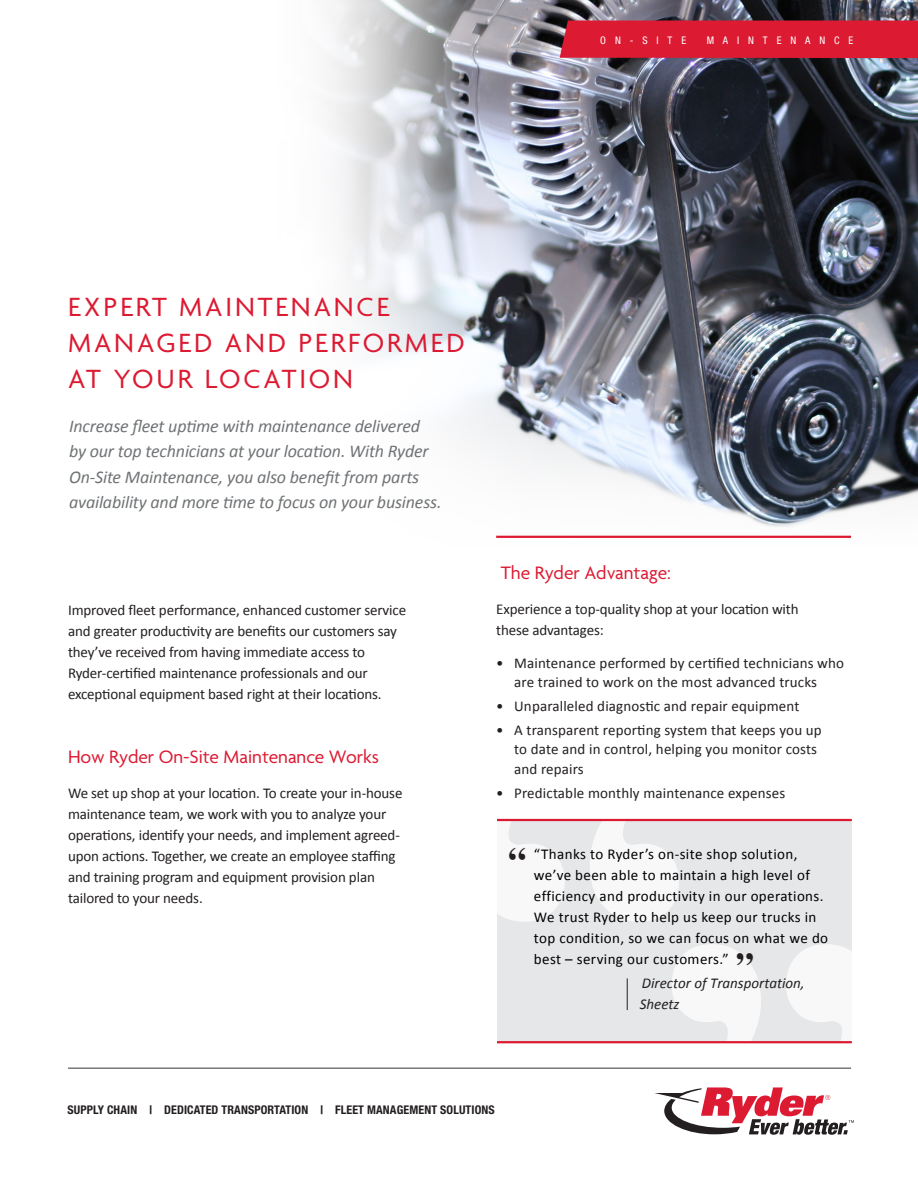
<style>
.page{position:relative;width:918px;height:1188px;background:#fff}
.page>*{position:absolute;margin:0;border:0;box-sizing:border-box;transform-origin:0 0}
.t1{font:700 35.25px "Times";color:#231f20}
.Headliine{font:28.5px/36px "Agenda";letter-spacing:.1em;color:#dc1a32}
.Benefit_header_KO{font:19.5px "Agenda";color:#dc1a32}
.Body_text{font:italic 18px/25.5px "Calibri";letter-spacing:-.01em;color:#707375}
.Body_text-2{font:15px/21px "Calibri";letter-spacing:-.01em;color:#231f20}
.Body_text-3{font:15px/19.5px "Calibri";letter-spacing:.01em;color:#231f20;text-align:center}
.t2{font:15px/21px "Calibri";letter-spacing:.025em;color:#000}
.t3{font:italic 15px/21px "Calibri";color:#231f20}
.t4{font:700 condensed 12px "Helvetica Neue LT Std";letter-spacing:.01em;color:#231f20}
.t5{font:condensed 10.5px "Helvetica Neue LT Std";letter-spacing:.85em;color:#fff}
</style>
<div class="page">
<img style="left:326px;top:0;width:592px;height:538px">
<hr style="left:496px;top:536px;width:355px;height:2px;background:#dc1a32">
<div style="left:560px;top:21px;width:358px;height:37px;background:#dc1a32"></div>
<div style="left:497px;top:820px;width:355px;height:221px;background:#e6e7e9"></div>
<svg style="left:497px;top:818px;width:182px;height:104px"></svg>
<hr style="left:627px;top:978px;width:1px;height:32px;background:#231f20">
<hr style="left:497px;top:819px;width:355px;height:2px;background:#dc1a32">
<hr style="left:497px;top:1041px;width:355px;height:2px;background:#dc1a32">
<svg style="left:654px;top:944px;width:200px;height:191px"></svg>
<hr style="left:68px;top:1068px;width:783px;height:1px;background:#363536">
<p class="t5" style="left:600px;top:34px;width:88px">ON-SITE</p>
<p class="t5" style="left:707px;top:34px;width:148px">MAINTENANCE</p>
<p class="Headliine" style="left:68px;top:288px;width:398px">EXPERT MAINTENANCE<br>MANAGED AND PERFORMED<br>AT YOUR LOCATION</p>
<p class="Body_text" style="left:69px;top:413px;width:374px">Increase fleet uptime with maintenance delivered by our top technicians at your location. With Ryder On-Site Maintenance, you also benefit from parts availability and more time to focus on your business.</p>
<p class="Body_text-2" style="left:68px;top:599px;width:340px">Improved fleet performance, enhanced customer service and greater productivity are benefits our customers say they’ve received from having immediate access to Ryder-certified maintenance professionals and our exceptional equipment based right at their locations.</p>
<p class="Benefit_header_KO" style="left:68px;top:745px;width:312px">How Ryder On-Site Maintenance Works</p>
<p class="Body_text-2" style="left:68px;top:782px;width:336px">We set up shop at your location. To create your in-house maintenance team, we work with you to analyze your operations, identify your needs, and implement agreed&shy;upon actions. Together, we create an employee staffing and training program and equipment provision plan tailored to your needs.</p>
<p class="Benefit_header_KO" style="left:501px;top:561px;width:172px">The Ryder Advantage:</p>
<p class="Body_text-2" style="left:496px;top:598px;width:304px">Experience a top-quality shop at your location with these advantages:</p>
<p class="Body_text-3" style="left:496px;top:653px;width:349px">• Maintenance performed by certified technicians who are trained to work on the most advanced trucks</p>
<p class="Body_text-3" style="left:496px;top:696px;width:305px">• Unparalleled diagnostic and repair equipment</p>
<p class="Body_text-3" style="left:514px;top:720px;width:309px;text-align:left;text-indent:-18px">• A transparent reporting system that keeps you up to date and in control, helping you monitor costs and repairs</p>
<p class="Body_text-3" style="left:496px;top:783px;width:291px">• Predictable monthly maintenance expenses</p>
<p class="t1" style="left:508px;top:826px;width:19px">“</p>
<p class="t2" style="left:534px;top:844px;width:296px">“Thanks to Ryder’s on-site shop solution, we’ve been able to maintain a high level of efficiency and productivity in our operations.<br>We trust Ryder to help us keep our trucks in top condition, so we can focus on what we do best – serving our customers.”</p>
<p class="t3" style="left:640px;top:972px;width:166px">Director of Transportation,<br>Sheetz</p>
<p class="t1" style="left:754px;top:987px;width:19px;rotate:-180deg">“</p>
<p class="t4" style="left:68px;top:1103px;width:429px">SUPPLY CHAIN | DEDICATED TRANSPORTATION | FLEET MANAGEMENT SOLUTIONS</p>
</div>
